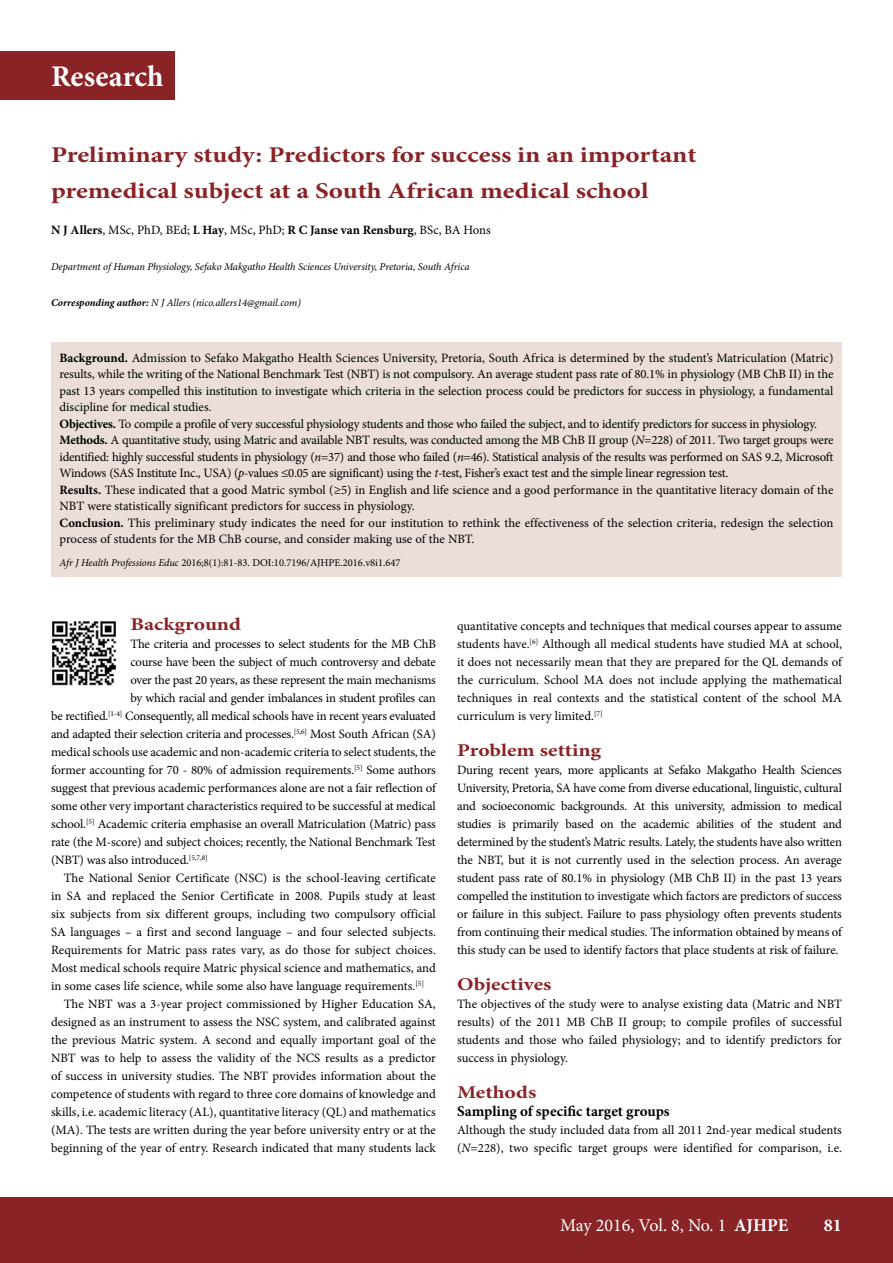
<style>
.page{position:relative;width:893px;height:1263px;background:#fff}
.page>*{position:absolute;margin:0;border:0;box-sizing:border-box;transform-origin:0 0}
.t1{font:700 30px "Minion Pro";color:#fff}
.t2{font:700 22.5px/36px "Minion Pro";color:#892326;scale:1.2 1}
.t3{font:700 18px "Minion Pro";color:#892326;scale:1.2 1}
.t4{font:18px "Minion Pro";letter-spacing:-.01em;color:#fff}
.t5{font:700 18px "Minion Pro";color:#fff}
.t6{font:700 15px "Minion Pro";color:#000}
.t7{font:12.75px/18px "Minion Pro";letter-spacing:-.01em;color:#000;text-align:justify}
.t8{font:italic 10.5px "Minion Pro";letter-spacing:-.005em;color:#000}
.t9{font:10.5px "Minion Pro";color:#000}
.s1{font-weight:700}
.s2{font-style:italic}
</style>
<div class="page">
<div style="left:0;top:1197px;width:893px;height:66px;background:#892326"></div>
<div style="left:0;top:51px;width:174px;height:49px;background:#892326"></div>
<div style="left:51px;top:342px;width:791px;height:234px;background:#ebddd7"></div>
<img style="left:51px;top:621px;width:66px;height:65px">
<h1 class="t1" style="left:51px;top:56px;width:114px">Research</h1>
<h2 class="t2" style="left:51px;top:137px;width:539px">Preliminary study: Predictors for success in an important premedical subject at a South African medical school</h2>
<p class="t7" style="left:51px;top:221px;width:441px"><span class="s1">N J Allers</span>, MSc, PhD, BEd; <span class="s1">L Hay</span>, MSc, PhD; <span class="s1">R C Janse van Rensburg</span>, BSc, BA Hons</p>
<p class="t8" style="left:51px;top:259px;width:420px">Department of Human Physiology, Sefako Makgatho Health Sciences University, Pretoria, South Africa</p>
<p class="t8" style="left:51px;top:295px;width:251px"><span class="s1">Corresponding author:</span> N J Allers (nico.allers14@gmail.com)</p>
<p class="t7" style="left:60px;top:349px;width:775px;line-height:16.5px;text-align:left"><span class="s1">Background.</span> Admission to Sefako Makgatho Health Sciences University, Pretoria, South Africa is determined by the student’s Matriculation (Matric) results, while the writing of the National Benchmark Test (NBT) is not compulsory. An average student pass rate of 80.1% in physiology (MB ChB II) in the past 13 years compelled this institution to investigate which criteria in the selection process could be predictors for success in physiology, a fundamental discipline for medical studies.<br><span class="s1">Objectives.</span> To compile a profile of very successful physiology students and those who failed the subject, and to identify predictors for success in physiology.<br><span class="s1">Methods.</span> A quantitative study, using Matric and available NBT results, was conducted among the MB ChB II group (<span class="s2">N</span>=228) of 2011. Two target groups were identified: highly successful students in physiology (<span class="s2">n</span>=37) and those who failed (<span class="s2">n</span>=46). Statistical analysis of the results was performed on SAS 9.2, Microsoft Windows (SAS Institute Inc., USA) (<span class="s2">p-</span>values ≤0.05 are significant) using the <span class="s2">t</span>-test, Fisher’s exact test and the simple linear regression test.<br><span class="s1">Results.</span> These indicated that a good Matric symbol (≥5) in English and life science and a good performance in the quantitative literacy domain of the NBT were statistically significant predictors for success in physiology.<br><span class="s1">Conclusion.</span> This preliminary study indicates the need for our institution to rethink the effectiveness of the selection criteria, redesign the selection process of students for the MB ChB course, and consider making use of the NBT.</p>
<p class="t9" style="left:60px;top:555px;width:343px"><span class="s2">Afr J Health Professions Educ</span> 2016;8(1):81-83. DOI:10.7196/AJHPE.2016.v8i1.647</p>
<h3 class="t3" style="left:130px;top:612px;width:94px">Background</h3>
<p class="t7" style="left:130px;top:635px;width:307px">The criteria and processes to select students for the MB ChB</p>
<p class="t7" style="left:130px;top:653px;width:307px">course have been the subject of much controversy and debate</p>
<p class="t7" style="left:130px;top:671px;width:307px">over the past 20 years, as these represent the main mechanisms</p>
<p class="t7" style="left:130px;top:689px;width:307px">by which racial and gender imbalances in student profiles can</p>
<p class="t7" style="left:51px;top:707px;width:386px">be rectified.<sup>[1-4]</sup> Consequently, all medical schools have in recent years evaluated</p>
<p class="t7" style="left:51px;top:725px;width:386px">and adapted their selection criteria and processes.<sup>[5,6]</sup> Most South African (SA)</p>
<p class="t7" style="left:51px;top:743px;width:386px">medical schools use academic and non-academic criteria to select students, the</p>
<p class="t7" style="left:51px;top:761px;width:386px">former accounting for 70 - 80% of admission requirements.<sup>[5]</sup> Some authors</p>
<p class="t7" style="left:51px;top:779px;width:386px">suggest that previous academic performances alone are not a fair reflection of</p>
<p class="t7" style="left:51px;top:797px;width:386px">some other very important characteristics required to be successful at medical</p>
<p class="t7" style="left:51px;top:815px;width:386px">school.<sup>[5]</sup> Academic criteria emphasise an overall Matriculation (Matric) pass</p>
<p class="t7" style="left:51px;top:833px;width:386px">rate (the M-score) and subject choices; recently, the National Benchmark Test</p>
<p class="t7" style="left:51px;top:851px;width:158px">(NBT) was also introduced.<sup>[5,7,8]</sup></p>
<p class="t7" style="left:64px;top:869px;width:374px">The National Senior Certificate (NSC) is the school-leaving certificate</p>
<p class="t7" style="left:51px;top:887px;width:386px">in SA and replaced the Senior Certificate in 2008. Pupils study at least</p>
<p class="t7" style="left:51px;top:905px;width:386px">six subjects from six different groups, including two compulsory official</p>
<p class="t7" style="left:51px;top:923px;width:386px">SA languages – a first and second language – and four selected subjects.</p>
<p class="t7" style="left:51px;top:941px;width:386px">Requirements for Matric pass rates vary, as do those for subject choices.</p>
<p class="t7" style="left:51px;top:959px;width:386px">Most medical schools require Matric physical science and mathematics, and</p>
<p class="t7" style="left:51px;top:977px;width:375px">in some cases life science, while some also have language requirements.<sup>[5]</sup></p>
<p class="t7" style="left:64px;top:995px;width:374px">The NBT was a 3-year project commissioned by Higher Education SA,</p>
<p class="t7" style="left:51px;top:1013px;width:386px">designed as an instrument to assess the NSC system, and calibrated against</p>
<p class="t7" style="left:51px;top:1031px;width:386px">the previous Matric system. A second and equally important goal of the</p>
<p class="t7" style="left:51px;top:1049px;width:386px">NBT was to help to assess the validity of the NCS results as a predictor</p>
<p class="t7" style="left:51px;top:1067px;width:386px">of success in university studies. The NBT provides information about the</p>
<p class="t7" style="left:51px;top:1085px;width:386px">competence of students with regard to three core domains of knowledge and</p>
<p class="t7" style="left:51px;top:1103px;width:386px">skills, i.e. academic literacy (AL), quantitative literacy (QL) and mathematics</p>
<p class="t7" style="left:51px;top:1121px;width:386px">(MA). The tests are written during the year before university entry or at the</p>
<p class="t7" style="left:51px;top:1139px;width:386px">beginning of the year of entry. Research indicated that many students lack</p>
<p class="t7" style="left:457px;top:617px;width:386px">quantitative concepts and techniques that medical courses appear to assume students have.<sup>[6]</sup> Although all medical students have studied MA at school, it does not necessarily mean that they are prepared for the QL demands of the curriculum. School MA does not include applying the mathematical techniques in real contexts and the statistical content of the school MA curriculum is very limited.<sup>[7]</sup></p>
<h3 class="t3" style="left:457px;top:738px;width:121px">Problem setting</h3>
<p class="t7" style="left:457px;top:761px;width:386px">During recent years, more applicants at Sefako Makgatho Health Sciences University, Pretoria, SA have come from diverse educational, linguistic, cultural and socioeconomic backgrounds. At this university, admission to medical studies is primarily based on the academic abilities of the student and determined by the student’s Matric results. Lately, the students have also written the NBT, but it is not currently used in the selection process. An average student pass rate of 80.1% in physiology (MB ChB II) in the past 13 years compelled the institution to investigate which factors are predictors of success or failure in this subject. Failure to pass physiology often prevents students from continuing their medical studies. The information obtained by means of this study can be used to identify factors that place students at risk of failure.</p>
<h3 class="t3" style="left:457px;top:972px;width:80px">Objectives</h3>
<p class="t7" style="left:457px;top:995px;width:386px">The objectives of the study were to analyse existing data (Matric and NBT results) of the 2011 MB ChB II group; to compile profiles of successful students and those who failed physiology; and to identify predictors for success in physiology.</p>
<h3 class="t3" style="left:457px;top:1080px;width:67px">Methods</h3>
<p class="t6" style="left:457px;top:1101px;width:214px">Sampling of specific target groups</p>
<p class="t7" style="left:457px;top:1121px;width:386px">Although the study included data from all 2011 2nd-year medical students (<span class="s2">N</span>=228), two specific target groups were identified for comparison, i.e.</p>
<h3 class="t4" style="left:560px;top:1213px;width:230px">May 2016, Vol. 8, No. 1 <span class="s1">AJHPE</span></h3>
<h3 class="t5" style="left:824px;top:1213px;width:20px">81</h3>
</div>
